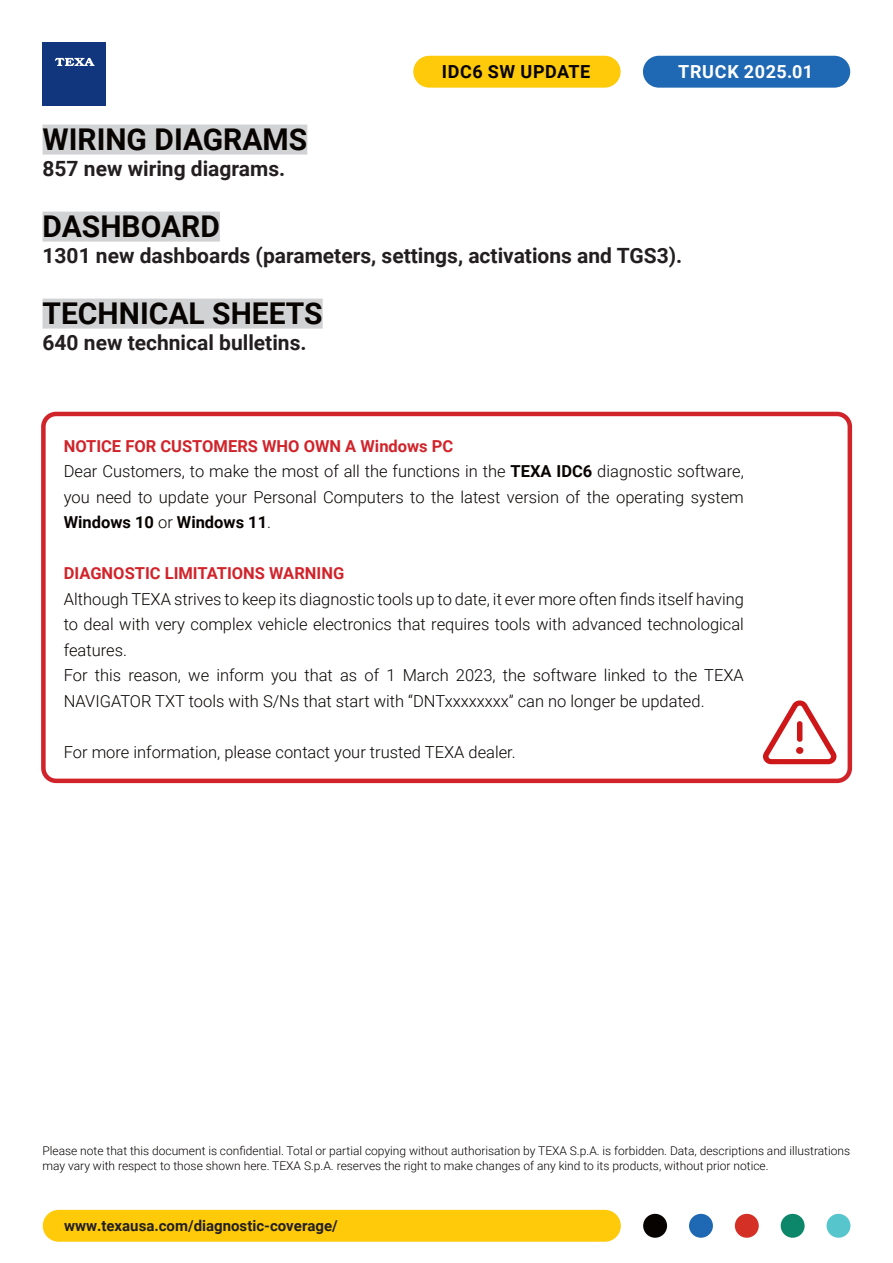
<style>
.page{position:relative;width:893px;height:1263px;background:#fff}
.page>*{position:absolute;margin:0;border:0;box-sizing:border-box;transform-origin:0 0}
.Testo{font:700 30px "Roboto";color:#070301}
.MARCA_PARAGRAFO{font:700 21px "Roboto";color:#231f20}
.t1{font:700 18px "Roboto";letter-spacing:.035em;color:#070301}
.t2{font:700 18px "Roboto";letter-spacing:.035em;color:#fff}
.Testo-2{font:300 16.5px/25.5px "Roboto";color:#070301;text-align:justify}
.Testo_BOLD{font:700 16.5px "Roboto";color:#d1232a}
.t3{font:700 15px "Roboto";color:#231f20}
.Note{font:300 12px/15px "Roboto";color:#070301}
.s1{font-weight:700}
</style>
<div class="page">
<div style="left:43px;top:1210px;width:578px;height:32px;background:#feca0a;border-radius:16px"></div>
<div style="left:643px;top:1214px;width:24px;height:24px;background:#070301;border-radius:50%"></div>
<div style="left:689px;top:1214px;width:24px;height:24px;background:#1f68b3;border-radius:50%"></div>
<div style="left:735px;top:1214px;width:24px;height:24px;background:#d43026;border-radius:50%"></div>
<div style="left:781px;top:1214px;width:24px;height:24px;background:#0c8769;border-radius:50%"></div>
<div style="left:826px;top:1214px;width:24px;height:24px;background:#57c5cc;border-radius:50%"></div>
<div style="left:43px;top:42px;width:63px;height:64px;background:#11367e"></div>
<svg style="left:55px;top:58px;width:40px;height:8px"></svg>
<div style="left:643px;top:56px;width:207px;height:32px;background:#1f68b3;border-radius:16px"></div>
<div style="left:413px;top:56px;width:208px;height:32px;background:#feca0a;border-radius:16px"></div>
<div style="left:43px;top:125px;width:264px;height:30px;background:#d1d2d4"></div>
<div style="left:43px;top:212px;width:177px;height:30px;background:#d1d2d4"></div>
<div style="left:43px;top:299px;width:280px;height:30px;background:#d1d2d4"></div>
<div style="left:41px;top:412px;width:811px;height:371px;border:4px solid #d1232a;border-radius:13px"></div>
<svg style="left:763px;top:700px;width:74px;height:64px"></svg>
<p class="t1" style="left:442px;top:59px;width:150px">IDC6 SW UPDATE</p>
<p class="t2" style="left:678px;top:59px;width:136px">TRUCK 2025.01</p>
<p class="Testo" style="left:43px;top:118px;width:266px">WIRING DIAGRAMS</p>
<p class="MARCA_PARAGRAFO" style="left:43px;top:153px;width:244px">857 new wiring diagrams.</p>
<p class="Testo" style="left:43px;top:205px;width:179px">DASHBOARD</p>
<p class="MARCA_PARAGRAFO" style="left:43px;top:240px;width:641px">1301 new dashboards (parameters, settings, activations and TGS3).</p>
<p class="Testo" style="left:43px;top:292px;width:282px">TECHNICAL SHEETS</p>
<p class="MARCA_PARAGRAFO" style="left:43px;top:327px;width:266px">640 new technical bulletins.</p>
<p class="Testo_BOLD" style="left:64px;top:434px;width:391px">NOTICE FOR CUSTOMERS WHO OWN A Windows PC</p>
<p class="Testo-2" style="left:64px;top:458px;width:682px">Dear Customers, to make the most of all the functions in the <span class="s1">TEXA IDC6</span> diagnostic software, you need to update your Personal Computers to the latest version of the operating system <span class="s1">Windows 10</span> or <span class="s1">Windows 11</span>.</p>
<p class="Testo_BOLD" style="left:64px;top:562px;width:282px">DIAGNOSTIC LIMITATIONS WARNING</p>
<p class="Testo-2" style="left:64px;top:585px;width:682px">Although TEXA strives to keep its diagnostic tools up to date, it ever more often finds itself having to deal with very complex vehicle electronics that requires tools with advanced technological features.</p>
<p class="Testo-2" style="left:64px;top:662px;width:682px">For this reason, we inform you that as of 1 March 2023, the software linked to the TEXA<br>NAVIGATOR TXT tools with S/Ns that start with “DNTxxxxxxxx” can no longer be updated.</p>
<p class="Testo-2" style="left:64px;top:738px;width:453px">For more information, please contact your trusted TEXA dealer.</p>
<p class="Note" style="left:43px;top:1143px;width:809px">Please note that this document is confidential. Total or partial copying without authorisation by TEXA S.p.A. is forbidden. Data, descriptions and illustrations may vary with respect to those shown here. TEXA S.p.A. reserves the right to make changes of any kind to its products, without prior notice.</p>
<p class="t3" style="left:64px;top:1215px;width:275px">www.texausa.com/diagnostic-coverage/</p>
</div>
